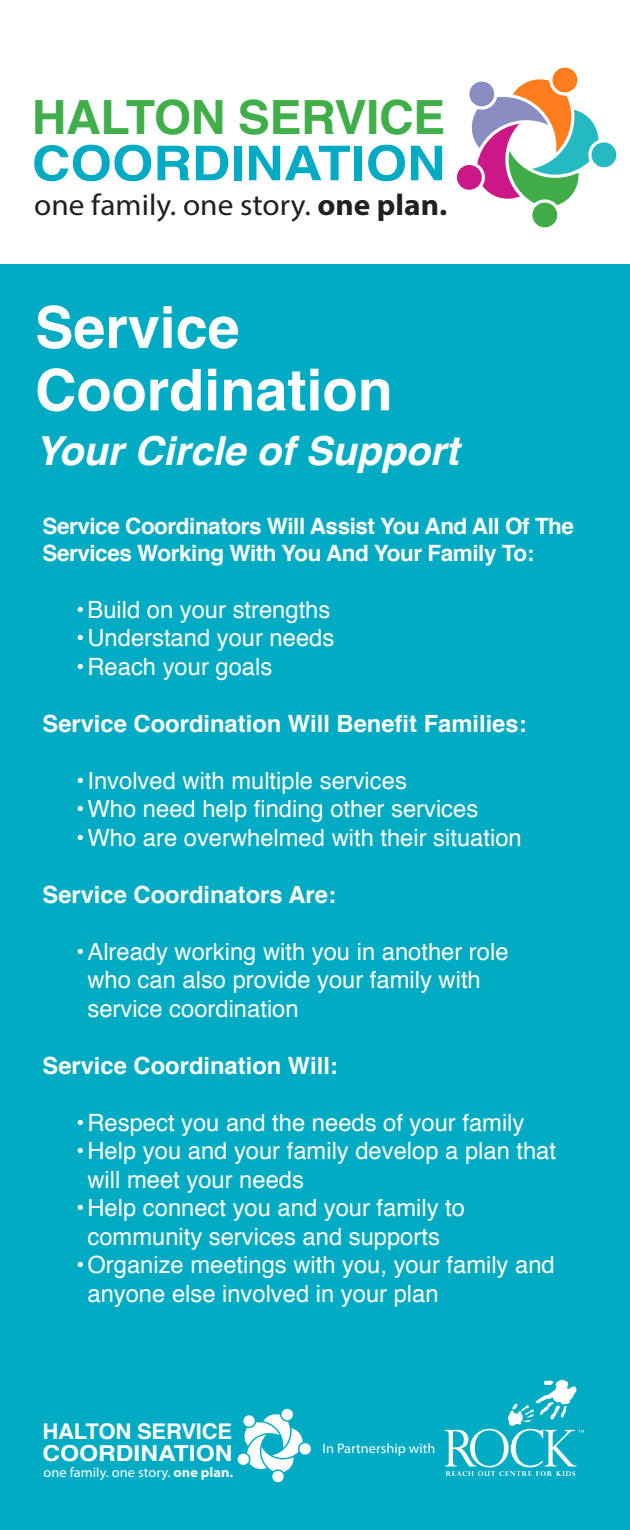
<style>
.page{position:relative;width:630px;height:1530px;background:#fff}
.page>*{position:absolute;margin:0;border:0;box-sizing:border-box;transform-origin:0 0}
.t1{font:700 57.5px "Helvetica";color:#fff}
.t2{font:700 48px "Helvetica";color:#00abc3;scale:1.11 1}
.t3{font:700 47.25px "Helvetica";letter-spacing:-.01em;color:#40ae49}
.t4{font:italic 700 40px "Helvetica";color:#fff}
.t5{font:30.25px "Myriad Pro";color:#231f20;scale:1.04 1}
.t6{font:23.75px/28.5px "Helvetica";color:#fff}
.t7{font:700 23.75px "Helvetica";color:#fff}
.t8{font:700 22.5px/27px "Helvetica";letter-spacing:-.02em;color:#fff}
.t9{font:700 22px "Helvetica";color:#fff;scale:1.11 1}
.t10{font:700 21.75px "Helvetica";letter-spacing:-.01em;color:#fff}
.t11{font:13.75px "Myriad Pro";color:#fff;scale:1.04 1}
.s1{font-weight:700}
</style>
<div class="page">
<div style="left:0;top:265px;width:630px;height:1265px;background:#00abc3"></div>
<svg style="left:457px;top:67px;width:160px;height:161px"></svg>
<div style="left:299px;top:1443px;width:12px;height:12px;background:#fff;border-radius:50%"></div>
<div style="left:281px;top:1409px;width:12px;height:12px;background:#fff;border-radius:50%"></div>
<svg style="left:272px;top:1470px;width:12px;height:13px"></svg>
<svg style="left:243px;top:1413px;width:60px;height:59px"></svg>
<div style="left:243px;top:1415px;width:12px;height:12px;background:#fff;border-radius:50%"></div>
<div style="left:237px;top:1453px;width:12px;height:12px;background:#fff;border-radius:50%"></div>
<svg style="left:445px;top:1380px;width:140px;height:96px"></svg>
<p class="t3" style="left:32px;top:79px;width:415px">HALTON SERVICE</p>
<p class="t2" style="left:32px;top:125px;width:374px">COORDINATION</p>
<p class="t5" style="left:34px;top:186px;width:399px">one family. one story. <span class="s1">one plan.</span></p>
<p class="t1" style="left:35px;top:281px;width:206px">Service</p>
<p class="t1" style="left:35px;top:344px;width:359px">Coordination</p>
<p class="t4" style="left:35px;top:418px;width:425px">Your Circle of Support</p>
<p class="t8" style="left:42px;top:513px;width:533px">Service Coordinators Will Assist You And All Of The<br>Services Working With You And Your Family To:</p>
<p class="t6" style="left:76px;top:596px;width:256px">•Build on your strengths</p>
<p class="t6" style="left:76px;top:625px;width:260px">•Understand your needs</p>
<p class="t6" style="left:76px;top:653px;width:198px">•Reach your goals</p>
<p class="t7" style="left:42px;top:704px;width:486px">Service Coordination Will Benefit Families:</p>
<p class="t6" style="left:76px;top:767px;width:332px">•Involved with multiple services</p>
<p class="t6" style="left:76px;top:796px;width:403px">•Who need help finding other services</p>
<p class="t6" style="left:76px;top:824px;width:447px">•Who are overwhelmed with their situation</p>
<p class="t7" style="left:42px;top:875px;width:295px">Service Coordinators Are:</p>
<p class="t6" style="left:88px;top:938px;width:423px;text-indent:-11px">•Already working with you in another role who can also provide your family with service coordination</p>
<p class="t7" style="left:42px;top:1046px;width:297px">Service Coordination Will:</p>
<p class="t6" style="left:76px;top:1109px;width:450px">•Respect you and the needs of your family</p>
<p class="t6" style="left:88px;top:1138px;width:470px;text-indent:-11px">•Help you and your family develop a plan that will meet your needs</p>
<p class="t6" style="left:76px;top:1195px;width:390px;text-align:center">•Help connect you and your family to community services and supports</p>
<p class="t6" style="left:88px;top:1252px;width:469px;text-indent:-11px">•Organize meetings with you, your family and anyone else involved in your plan</p>
<p class="t10" style="left:42px;top:1414px;width:191px">HALTON SERVICE</p>
<p class="t9" style="left:42px;top:1435px;width:173px">COORDINATION</p>
<p class="t11" style="left:44px;top:1464px;width:184px">one family. one story. <span class="s1">one plan.</span></p>
<p class="t11" style="left:322px;top:1440px;width:110px">In Partnership with</p>
</div>
